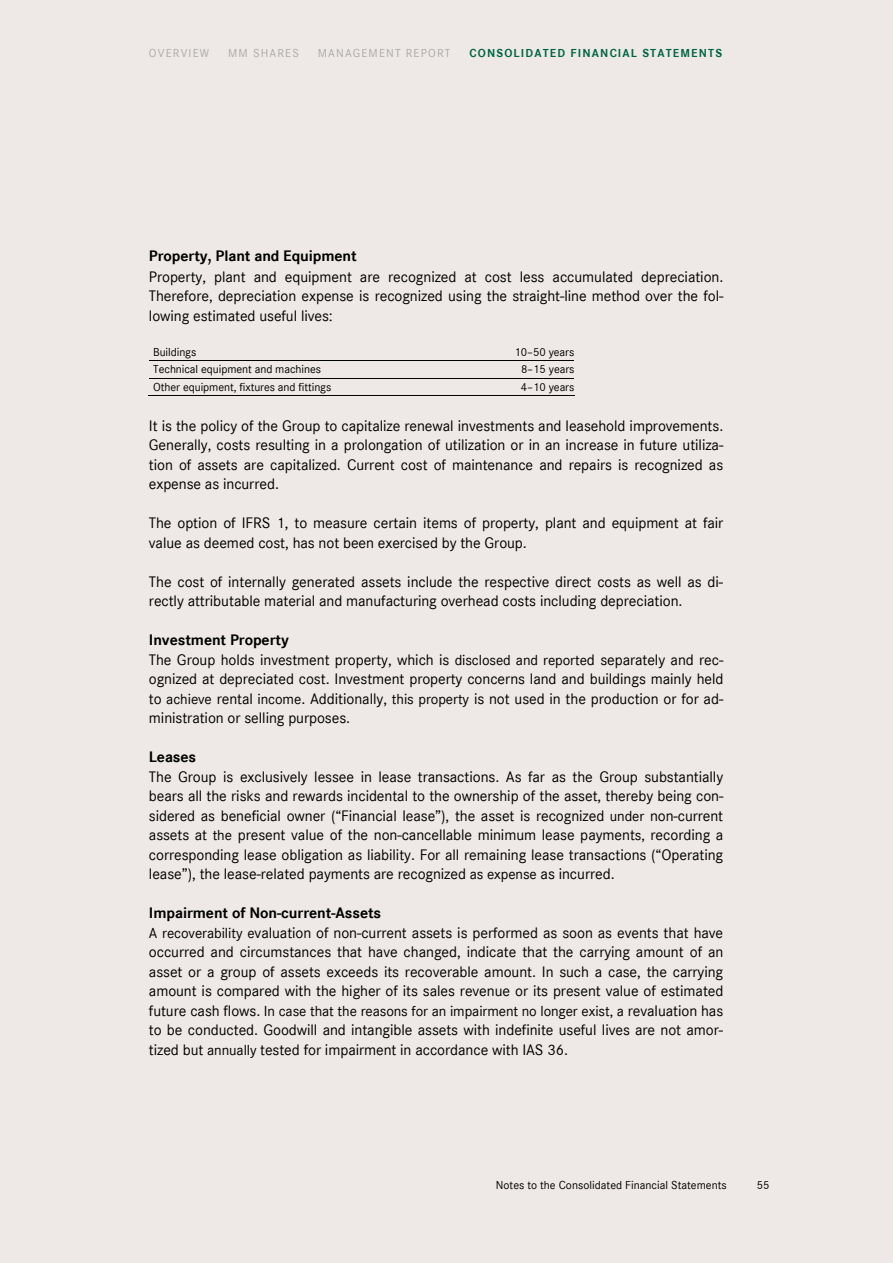
<style>
.page{position:relative;width:893px;height:1263px;background:#fff}
.page>*{position:absolute;margin:0;border:0;box-sizing:border-box;transform-origin:0 0}
.t1{font:15.75px/19.5px "Corporate S";letter-spacing:-.005em;color:#000}
.t2{font:700 15.75px "Corporate S";letter-spacing:-.005em;color:#000}
.t3{font:15px "Corporate S";letter-spacing:-.005em;color:#000}
.t4{font:12px "Corporate S";letter-spacing:-.005em;color:#000}
.t5{font:12px "Corporate S";letter-spacing:.095em;color:#aaa}
.t6{font:700 12px "Corporate S";letter-spacing:.095em;color:#006544}
.s1{font-weight:700}
.s2{font-size:15px}
.s3{font-size:15.75px}
</style>
<div class="page">
<div style="left:0;top:0;width:892px;height:1263px;background:#eee9e6"></div>
<hr style="left:149px;top:361px;width:340px;height:1px;background:#000">
<hr style="left:489px;top:361px;width:84px;height:1px;background:#000">
<hr style="left:149px;top:378px;width:340px;height:1px;background:#000">
<hr style="left:489px;top:378px;width:84px;height:1px;background:#000">
<hr style="left:148px;top:395px;width:341px;height:1px;background:#000">
<hr style="left:489px;top:395px;width:85px;height:1px;background:#000">
<p class="t5" style="left:149px;top:47px;width:62px">OVERVIEW</p>
<p class="t5" style="left:228px;top:47px;width:72px">MM SHARES</p>
<p class="t5" style="left:318px;top:47px;width:134px">MANAGEMENT REPORT</p>
<p class="t6" style="left:469px;top:47px;width:254px">CONSOLIDATED FINANCIAL STATEMENTS</p>
<p class="t2" style="left:149px;top:247px;width:209px">Property, Plant and Equipment</p>
<p class="t1" style="left:149px;top:266px;width:576px;text-align:justify">Property, plant and equipment are recognized at cost less accumulated depreciation.<br>Therefore, depreciation expense is recognized using the straight-line method over the fol&shy;lowing estimated useful lives:</p>
<p class="t4" style="left:153px;top:345px;width:44px">Buildings</p>
<p class="t4" style="left:514px;top:345px;width:61px">10–50 years</p>
<p class="t4" style="left:153px;top:362px;width:169px">Technical equipment and machines</p>
<p class="t4" style="left:521px;top:362px;width:55px">8–15 years</p>
<p class="t4" style="left:153px;top:380px;width:179px">Other equipment, fixtures and fittings</p>
<p class="t4" style="left:521px;top:380px;width:55px">4–10 years</p>
<p class="t1" style="left:149px;top:416px;width:576px;text-align:justify">It is the policy of the Group to capitalize renewal investments and leasehold improvements.<br>Generally, costs resulting in a prolongation of utilization or in an increase in future utiliza&shy;tion of assets are capitalized. Current cost of maintenance and repairs is recognized as expense as incurred.</p>
<p class="t1" style="left:149px;top:513px;width:576px">The option of IFRS 1, to measure certain items of property, plant and equipment at fair value as deemed cost, has not been exercised by the Group.</p>
<p class="t1" style="left:149px;top:572px;width:575px">The cost of internally generated assets include the respective direct costs as well as di&shy;rectly attributable material and manufacturing overhead costs including depreciation.</p>
<p class="t1" style="left:149px;top:629px;width:576px"><span class="s1">Investment Property<br></span>The Group holds investment property, which is <span class="s2">disclosed and reporte</span>d separately and rec&shy;ognized at depreciated cost. Investment property concerns land and buildings mainly held to <span class="s2">achieve</span> rental <span class="s2">income</span>. Additionally, <span class="s2">this property</span> is not used in the production or for ad&shy;ministration or selling purposes.</p>
<p class="t2" style="left:149px;top:747px;width:49px">Leases</p>
<p class="t1" style="left:149px;top:767px;width:576px;text-align:justify">The Group is exclusively lessee in lease transactions. As far as the Group substantially bears all the risks and rewards incidental to the ownership of the asset, thereby being con&shy;sidered as beneficial owner (“Financial lease”), the asset is recognized <span class="s2">under</span> non-current assets at <span class="s2">the</span> present value of the non-cancellable minimum lease payment<span class="s2">s,</span> recording a corresponding lease obligation as liability. For all remaining lease transactions (“Operating lease”), the lease-related payments are recognized <span class="s2">as expense</span> as incurred.</p>
<p class="t1" style="left:149px;top:902px;width:576px"><span class="s1">Impairment of Non-current-Assets<br></span><span class="s2">A recoverability e</span>valuation of non-current assets is performed as soon as events that have occurred and circumstances that have changed, indicate that the carrying amount of an asset or a group of assets exceeds its recoverable amount. In such a case, the carrying amount is compared with the higher of its sales revenue or its present value of estimated</p>
<p class="t3" style="left:149px;top:1002px;width:576px"><span class="s3">future cash flows.</span> In case that the reasons for an impairment no longer exist, a <span class="s3">revaluation has</span></p>
<p class="t1" style="left:149px;top:1020px;width:575px">to be conducted. Goodwill and intangible assets with indefinite useful lives are not amor&shy;tized but <span class="s2">annually</span> tested for impairment in accordance with IAS 36.</p>
<p class="t4" style="left:496px;top:1178px;width:232px">Notes to the Consolidated Financial Statements</p>
<p class="t4" style="left:756px;top:1178px;width:14px">55</p>
</div>
